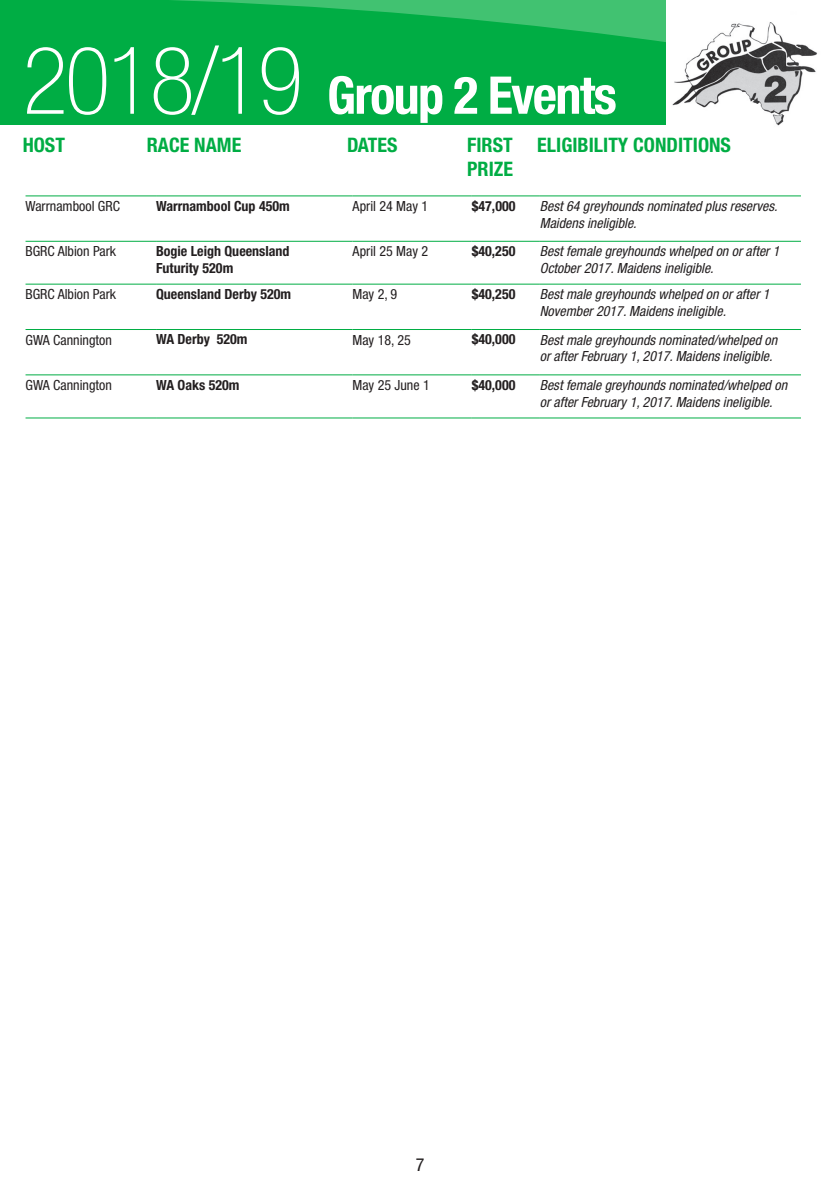
<style>
.page{position:relative;width:840px;height:1191px;background:#fff}
.page>*{position:absolute;margin:0;border:0;box-sizing:border-box;transform-origin:0 0}
.t1{font:700 condensed 52px "Helvetica Neue";letter-spacing:-.03em;color:#fff}
.t2{font:700 condensed 20px/24px "Helvetica Neue";color:#00ad44}
.t3{font:condensed 18px "Helvetica Neue";color:#231f20}
.t4{font:italic condensed 14px/16.8px "Helvetica Neue";color:#231f20}
.t5{font:700 condensed 14px/16.8px "Helvetica Neue";color:#231f20}
.t6{font:condensed 14px "Helvetica Neue";color:#231f20}
.s1{font-weight:100;font-size:94px}
</style>
<div class="page">
<div style="left:0;top:0;width:839px;height:125px;background:#00ad44"></div>
<svg style="left:173px;top:0;width:493px;height:42px"></svg>
<div style="left:666px;top:0;width:173px;height:135px;background:#fff"></div>
<img style="left:672px;top:22px;width:145px;height:104px">
<hr style="left:26px;top:196px;width:130px;height:1px;background:#00ad44">
<hr style="left:156px;top:196px;width:196px;height:1px;background:#00ad44">
<hr style="left:352px;top:196px;width:119px;height:1px;background:#00ad44">
<hr style="left:471px;top:196px;width:68px;height:1px;background:#00ad44">
<hr style="left:539px;top:196px;width:261px;height:1px;background:#00ad44">
<hr style="left:26px;top:241px;width:130px;height:1px;background:#00ad44">
<hr style="left:156px;top:241px;width:196px;height:1px;background:#00ad44">
<hr style="left:352px;top:241px;width:119px;height:1px;background:#00ad44">
<hr style="left:471px;top:241px;width:68px;height:1px;background:#00ad44">
<hr style="left:539px;top:241px;width:261px;height:1px;background:#00ad44">
<hr style="left:26px;top:284px;width:130px;height:1px;background:#00ad44">
<hr style="left:156px;top:284px;width:196px;height:1px;background:#00ad44">
<hr style="left:352px;top:284px;width:119px;height:1px;background:#00ad44">
<hr style="left:471px;top:284px;width:68px;height:1px;background:#00ad44">
<hr style="left:539px;top:284px;width:261px;height:1px;background:#00ad44">
<hr style="left:26px;top:329px;width:130px;height:1px;background:#00ad44">
<hr style="left:156px;top:329px;width:196px;height:1px;background:#00ad44">
<hr style="left:352px;top:329px;width:119px;height:1px;background:#00ad44">
<hr style="left:471px;top:329px;width:68px;height:1px;background:#00ad44">
<hr style="left:539px;top:329px;width:261px;height:1px;background:#00ad44">
<hr style="left:26px;top:374px;width:130px;height:1px;background:#00ad44">
<hr style="left:156px;top:374px;width:196px;height:1px;background:#00ad44">
<hr style="left:352px;top:374px;width:119px;height:1px;background:#00ad44">
<hr style="left:471px;top:374px;width:68px;height:1px;background:#00ad44">
<hr style="left:539px;top:374px;width:261px;height:1px;background:#00ad44">
<hr style="left:26px;top:417px;width:130px;height:1px;background:#00ad44">
<hr style="left:156px;top:417px;width:196px;height:1px;background:#00ad44">
<hr style="left:352px;top:417px;width:119px;height:1px;background:#00ad44">
<hr style="left:471px;top:417px;width:68px;height:1px;background:#00ad44">
<hr style="left:539px;top:417px;width:261px;height:1px;background:#00ad44">
<h1 class="t1" style="left:23px;top:64px;width:595px"><span class="s1">2018/19</span> Group 2 Events</h1>
<h2 class="t2" style="left:23px;top:132px;width:44px">HOST</h2>
<h2 class="t2" style="left:147px;top:132px;width:96px">RACE NAME</h2>
<h2 class="t2" style="left:347px;top:132px;width:52px">DATES</h2>
<h2 class="t2" style="left:467px;top:132px;width:265px">FIRST ELIGIBILITY CONDITIONS<br>PRIZE</h2>
<p class="t6" style="left:26px;top:198px;width:96px">Warrnambool GRC</p>
<p class="t5" style="left:156px;top:197px;width:135px">Warrnambool Cup 450m</p>
<p class="t6" style="left:352px;top:198px;width:77px">April 24 May 1</p>
<p class="t5" style="left:471px;top:197px;width:45px">$47,000</p>
<p class="t4" style="left:539px;top:197px;width:239px">Best 64 greyhounds nominated plus reserves.<br>Maidens ineligible.</p>
<p class="t6" style="left:25px;top:243px;width:92px">BGRC Albion Park</p>
<p class="t5" style="left:156px;top:242px;width:135px">Bogie Leigh Queensland<br>Futurity 520m</p>
<p class="t6" style="left:352px;top:243px;width:77px">April 25 May 2</p>
<p class="t5" style="left:471px;top:242px;width:45px">$40,250</p>
<p class="t4" style="left:539px;top:243px;width:241px">Best female greyhounds whelped on or after 1<br>October 2017. Maidens ineligible.</p>
<p class="t6" style="left:25px;top:286px;width:92px">BGRC Albion Park</p>
<p class="t5" style="left:156px;top:285px;width:136px">Queensland Derby 520m</p>
<p class="t6" style="left:352px;top:286px;width:46px">May 2, 9</p>
<p class="t5" style="left:471px;top:285px;width:45px">$40,250</p>
<p class="t4" style="left:539px;top:286px;width:231px">Best male greyhounds whelped on or after 1<br>November 2017. Maidens ineligible.</p>
<p class="t6" style="left:25px;top:331px;width:88px">GWA Cannington</p>
<p class="t5" style="left:156px;top:331px;width:93px">WA Derby 520m</p>
<p class="t6" style="left:352px;top:331px;width:60px">May 18, 25</p>
<p class="t5" style="left:471px;top:331px;width:45px">$40,000</p>
<p class="t4" style="left:539px;top:331px;width:239px">Best male greyhounds nominated/whelped on or after February 1, 2017. Maidens ineligible.</p>
<p class="t6" style="left:25px;top:377px;width:88px">GWA Cannington</p>
<p class="t5" style="left:156px;top:376px;width:85px">WA Oaks 520m</p>
<p class="t6" style="left:352px;top:377px;width:79px">May 25 June 1</p>
<p class="t5" style="left:471px;top:376px;width:45px">$40,000</p>
<p class="t4" style="left:539px;top:376px;width:249px">Best female greyhounds nominated/whelped on or after February 1, 2017. Maidens ineligible.</p>
<p class="t3" style="left:415px;top:1154px;width:10px">7</p>
</div>
